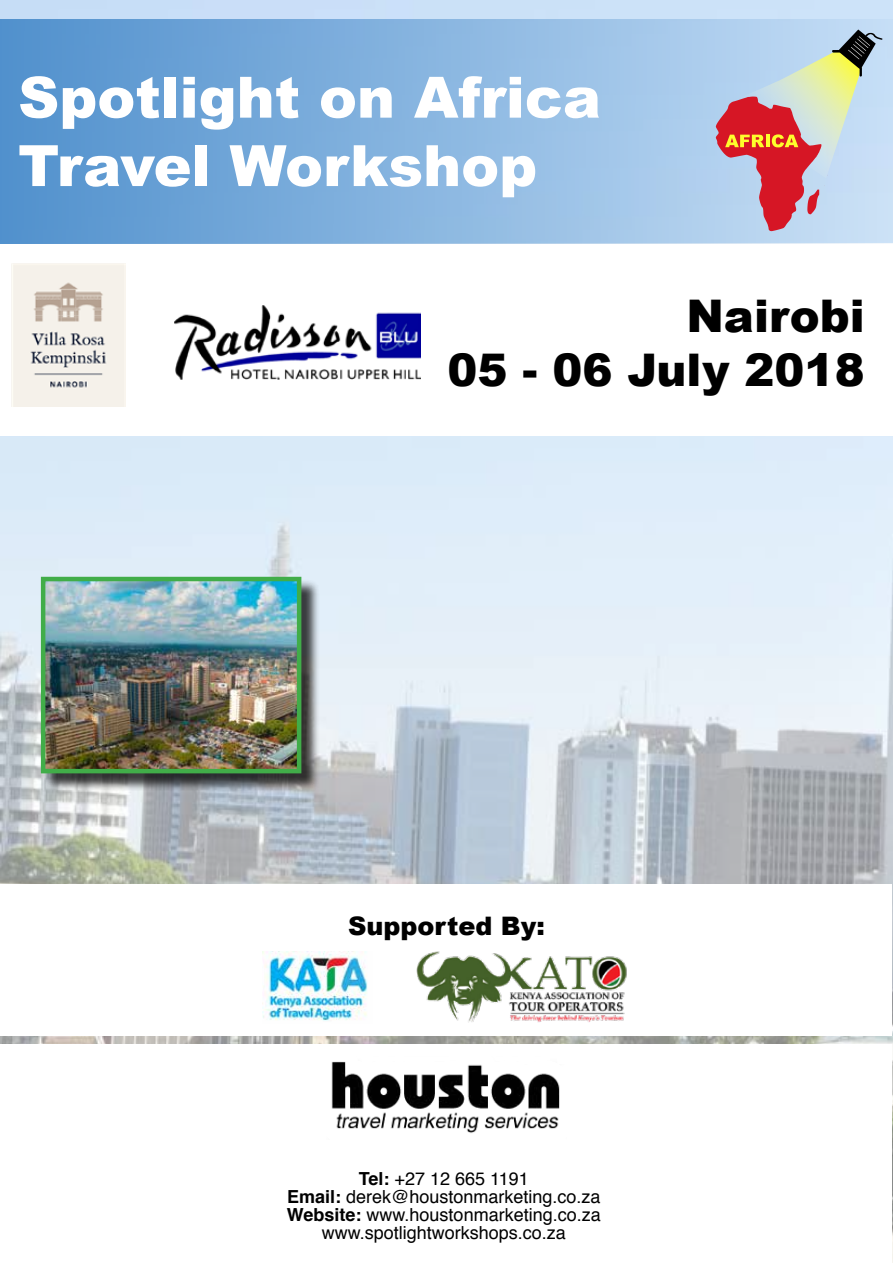
<style>
.page{position:relative;width:893px;height:1263px;background:#fff}
.page>*{position:absolute;margin:0;border:0;box-sizing:border-box;transform-origin:0 0}
.t1{font:900 57px/68.4px "Arial";color:#fff}
.t2{font:900 45px/54px "Arial";color:#000;text-align:right}
.t3{font:900 25.5px "Arial";color:#000}
.t4{font:18px/18px "Helvetica";color:#000;text-align:center}
.s1{font-weight:700}
</style>
<div class="page">
<img style="left:0;top:0;width:893px;height:1263px">
<div style="left:1px;top:1044px;width:891px;height:219px;background:#fff"></div>
<div style="left:0;top:244px;width:893px;height:192px;background:#fff"></div>
<img style="left:12px;top:264px;width:114px;height:142px">
<img style="left:174px;top:306px;width:247px;height:74px">
<div style="left:0;top:19px;width:893px;height:225px;background:linear-gradient(to right,#5090cc,#c9e0f6)"></div>
<svg style="left:716px;top:30px;width:166px;height:201px;background:#c4afb5"></svg>
<div style="left:43px;top:579px;width:277px;height:213px;background:#000;opacity:.75"></div>
<img style="left:46px;top:582px;width:250px;height:186px">
<div style="left:41px;top:577px;width:260px;height:196px;border:4px solid #41ad49"></div>
<img style="left:331px;top:1061px;width:229px;height:72px">
<div style="left:1px;top:884px;width:891px;height:152px;background:#fff"></div>
<img style="left:262px;top:951px;width:106px;height:70px">
<img style="left:416px;top:951px;width:211px;height:72px">
<h1 class="t1" style="left:18px;top:61px;width:584px">Spotlight on Africa<br>Travel Workshop</h1>
<h2 class="t2" style="left:447px;top:287px;width:419px">Nairobi<br>05 - 06 July 2018</h2>
<h3 class="t3" style="left:348px;top:907px;width:198px">Supported By:</h3>
<p class="t4" style="left:287px;top:1170px;width:315px"><span class="s1">Tel:</span> +27 12 665 1191<br><span class="s1">Email:</span> derek@houstonmarketing.co.za <span class="s1">Website:</span> www.houstonmarketing.co.za www.spotlightworkshops.co.za</p>
</div>
